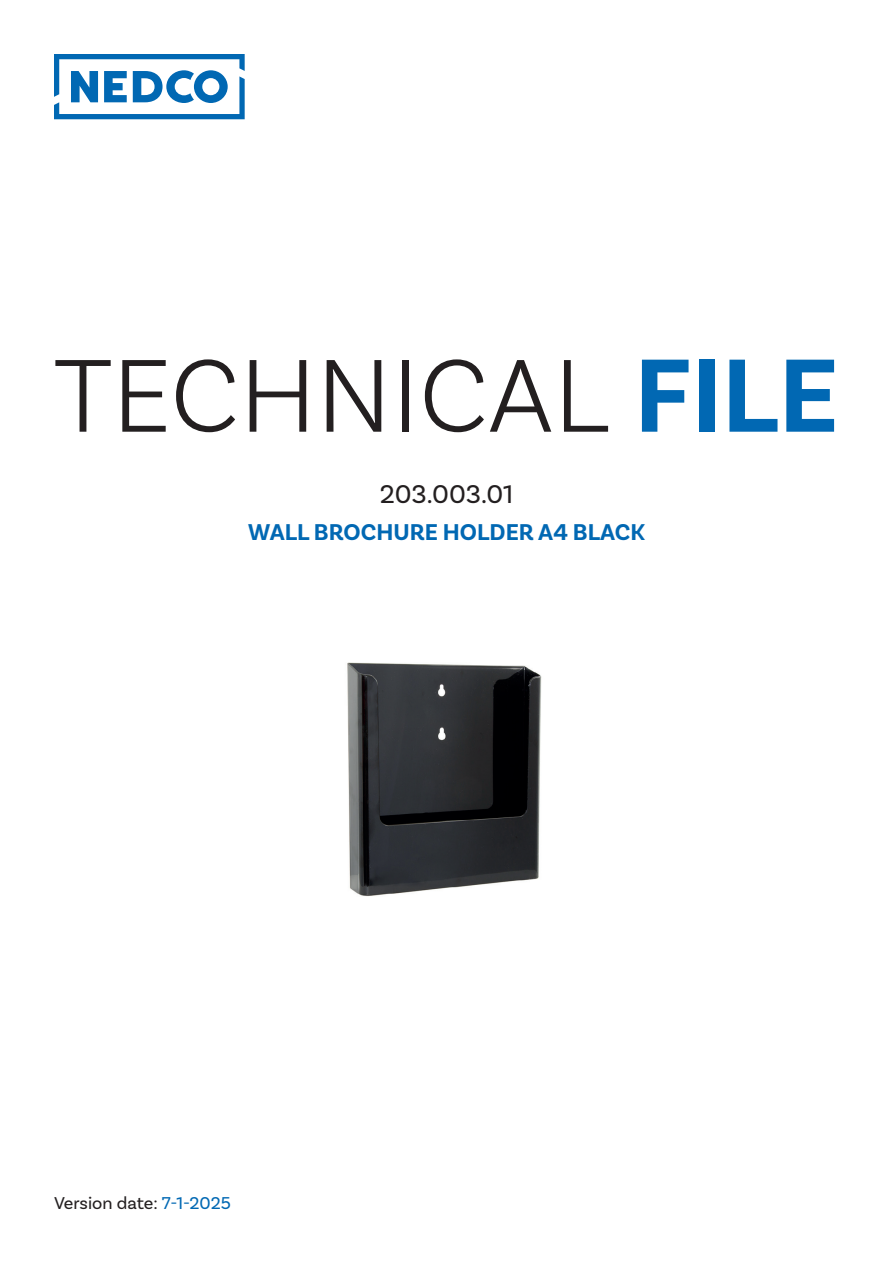
<style>
.page{position:relative;width:893px;height:1263px;background:#fff}
.page>*{position:absolute;margin:0;border:0;box-sizing:border-box;transform-origin:0 0}
.t1{font:300 109.2px "Basic Sans";color:#231f20}
.No_Spacing{font:27px "Basic Sans";color:#231f20}
.No_Spacing-2{font:700 24px "Basic Sans";color:#0168b3}
.No_Spacing-3{font:18px "Basic Sans";color:#231f20}
.s1{font-weight:700;color:#0168b3}
.s2{color:#0168b3}
</style>
<div class="page">
<svg style="left:54px;top:54px;width:191px;height:65px"></svg>
<img style="left:347px;top:662px;width:195px;height:235px">
<p class="t1" style="left:54px;top:330px;width:786px">TECHNICAL <span class="s1">FILE</span></p>
<p class="No_Spacing" style="left:380px;top:478px;width:135px">203.003.01</p>
<p class="No_Spacing-2" style="left:248px;top:518px;width:398px">WALL BROCHURE HOLDER A4 BLACK</p>
<p class="No_Spacing-3" style="left:54px;top:1192px;width:178px">Version date: <span class="s2">7-1-2025</span></p>
</div>
